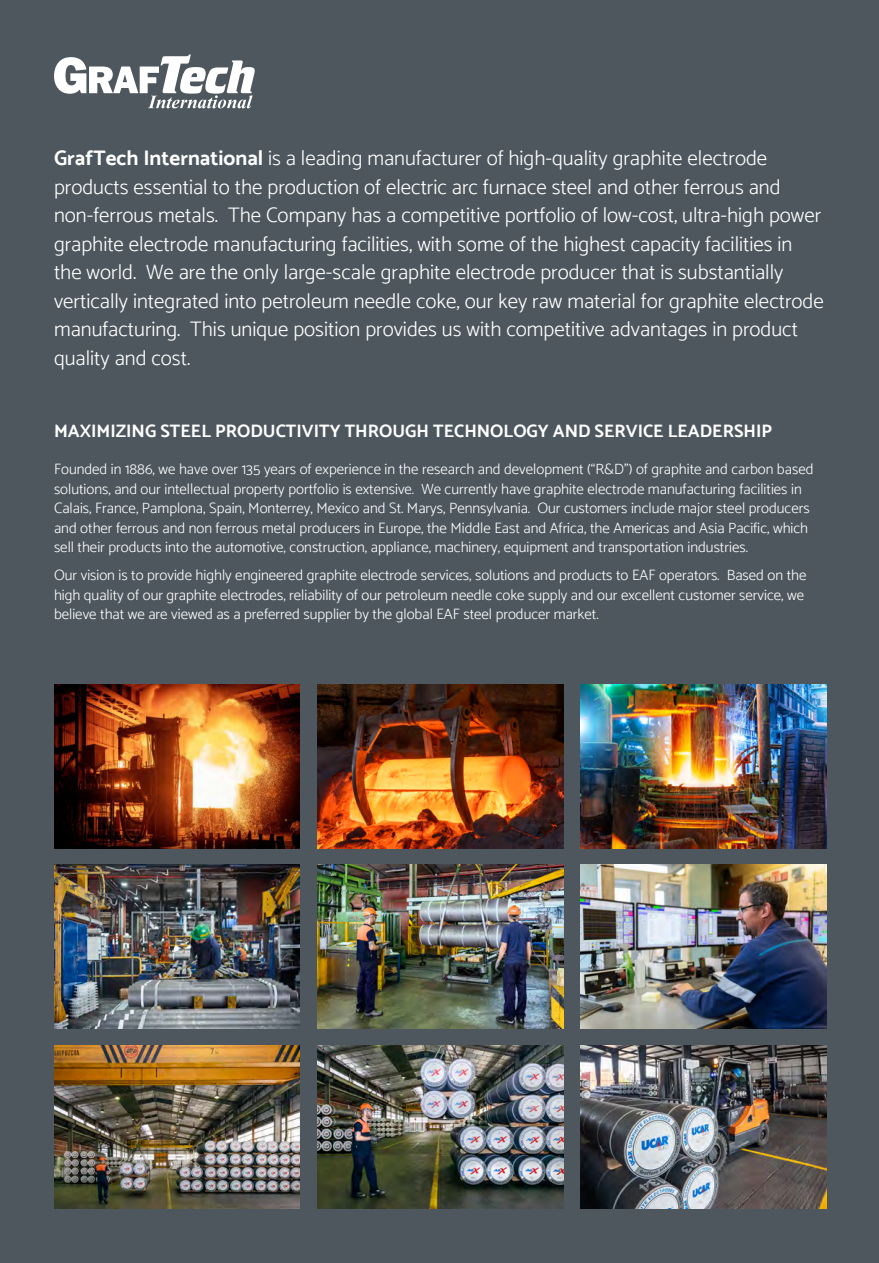
<style>
.page{position:relative;width:879px;height:1263px;background:#4d575d}
.page>*{position:absolute;margin:0;border:0;box-sizing:border-box;transform-origin:0 0}
.t1{font:300 21px/28.5px "Catamaran";color:#fff}
.t2{font:700 18px "Catamaran";color:#fff}
.t3{font:300 15px/19.5px "Catamaran";color:#fff}
.s1{font-weight:700}
</style>
<div class="page">
<img style="left:317px;top:865px;width:246px;height:164px">
<img style="left:54px;top:1045px;width:246px;height:164px">
<img style="left:581px;top:685px;width:245px;height:163px">
<img style="left:54px;top:865px;width:246px;height:164px">
<img style="left:581px;top:865px;width:245px;height:164px">
<img style="left:317px;top:1045px;width:246px;height:164px">
<img style="left:317px;top:685px;width:246px;height:164px">
<img style="left:581px;top:1045px;width:245px;height:164px">
<img style="left:54px;top:685px;width:246px;height:163px">
<svg style="left:54px;top:54px;width:201px;height:54px"></svg>
<p class="t1" style="left:54px;top:144px;width:771px"><span class="s1">GrafTech International</span> is a leading manufacturer of high-quality graphite electrode products essential to the production of electric arc furnace steel and other ferrous and non-ferrous metals. The Company has a competitive portfolio of low-cost, ultra-high power graphite electrode manufacturing facilities, with some of the highest capacity facilities in the world. We are the only large-scale graphite electrode producer that is substantially vertically integrated into petroleum needle coke, our key raw material for graphite electrode manufacturing. This unique position provides us with competitive advantages in product quality and cost.</p>
<p class="t2" style="left:54px;top:420px;width:719px">MAXIMIZING STEEL PRODUCTIVITY THROUGH TECHNOLOGY AND SERVICE LEADERSHIP</p>
<p class="t3" style="left:54px;top:459px;width:761px">Founded in 1886, we have over 135 years of experience in the research and development (“R&amp;D”) of graphite and carbon based solutions, and our intellectual property portfolio is extensive. We currently have graphite electrode manufacturing facilities in Calais, France, Pamplona, Spain, Monterrey, Mexico and St. Marys, Pennsylvania. Our customers include major steel producers and other ferrous and non ferrous metal producers in Europe, the Middle East and Africa, the Americas and Asia Pacific, which sell their products into the automotive, construction, appliance, machinery, equipment and transportation industries.</p>
<p class="t3" style="left:54px;top:565px;width:754px">Our vision is to provide highly engineered graphite electrode services, solutions and products to EAF operators. Based on the high quality of our graphite electrodes, reliability of our petroleum needle coke supply and our excellent customer service, we believe that we are viewed as a preferred supplier by the global EAF steel producer market.</p>
</div>
